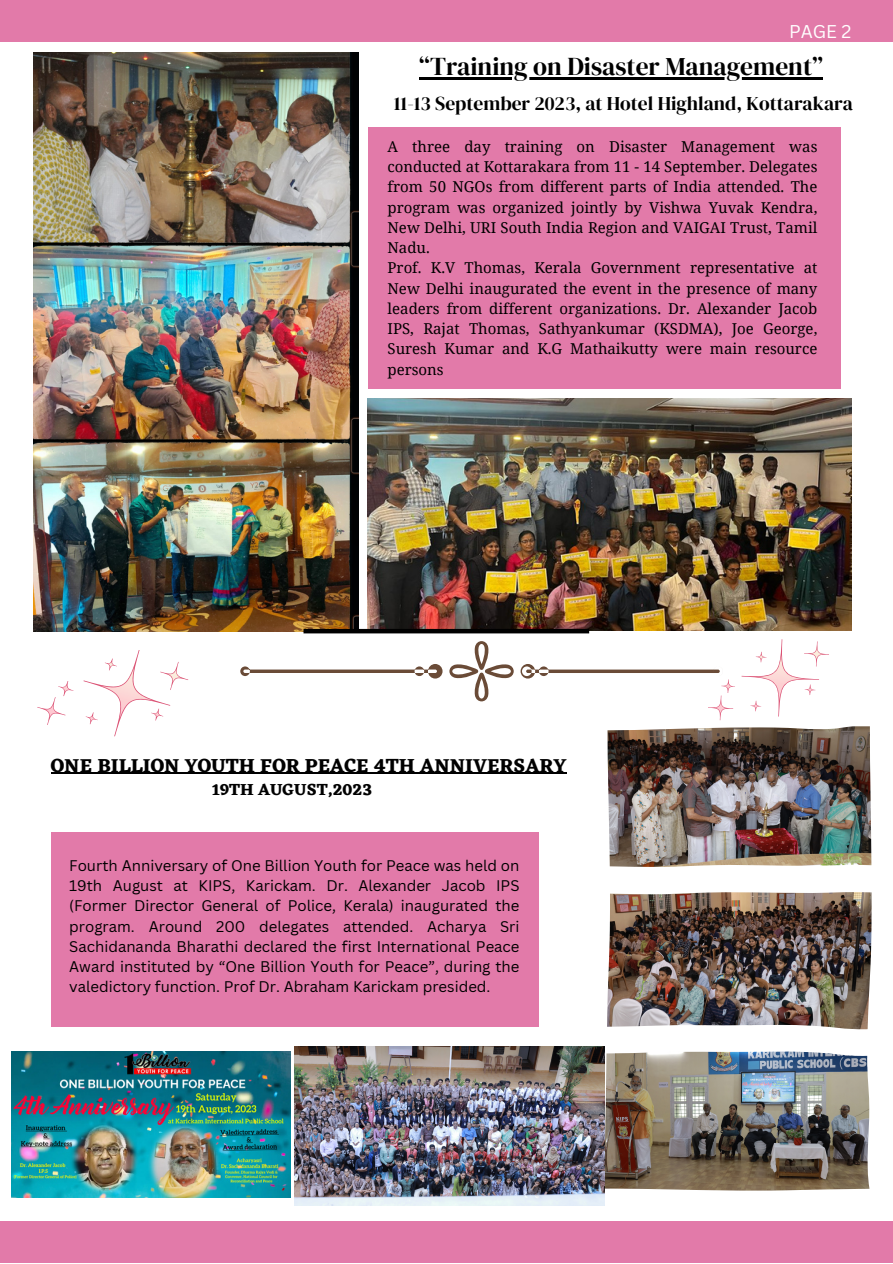
<style>
.page{position:relative;width:893px;height:1264px;background:#fff}
.page>*{position:absolute;margin:0;border:0;box-sizing:border-box;transform-origin:0 0}
.t1{font:25.5px "DM Serif Display";color:#000}
.t2{font:19.5px "DM Serif Display";color:#000}
.t3{font:700 19.5px "Eczar";color:#000}
.t4{font:18px "Canva Sans";color:#fff}
.t5{font:700 16.5px "Eczar";color:#000}
.t6{font:15px/20.2px "Noto Serif";color:#000;text-align:justify}
.t7{font:15px/20.2px "Canva Sans";color:#000;text-align:justify}
</style>
<div class="page">
<div style="left:0;top:0;width:892px;height:41px;background:#e27aa9"></div>
<div style="left:0;top:1220px;width:892px;height:42px;background:#e27aa9"></div>
<img style="left:368px;top:398px;width:483px;height:232px">
<img style="left:33px;top:52px;width:325px;height:579px">
<img style="left:11px;top:1051px;width:279px;height:146px">
<img style="left:607px;top:726px;width:264px;height:141px">
<img style="left:607px;top:892px;width:264px;height:137px">
<img style="left:605px;top:1051px;width:264px;height:139px">
<img style="left:294px;top:1046px;width:311px;height:159px">
<hr style="left:419px;top:77px;width:404px;height:2px;background:#000">
<div style="left:368px;top:127px;width:472px;height:261px;background:#e27aa9"></div>
<div style="left:51px;top:832px;width:487px;height:194px;background:#e27aa9"></div>
<hr style="left:303px;top:629px;width:286px;height:4px;background:#000">
<svg style="left:33px;top:627px;width:160px;height:110px"></svg>
<hr style="left:51px;top:772px;width:515px;height:2px;background:#000">
<svg style="left:240px;top:639px;width:589px;height:82px"></svg>
<p class="t4" style="left:789px;top:19px;width:64px">PAGE 2</p>
<p class="t1" style="left:419px;top:48px;width:405px">“Training on Disaster Management”</p>
<p class="t2" style="left:393px;top:89px;width:460px">11-13 September 2023, at Hotel Highland, Kottarakara</p>
<p class="t6" style="left:387px;top:136px;width:431px">A three day training on Disaster Management was conducted at Kottarakara from 11 - 14 September. Delegates from 50 NGOs from different parts of India attended. The program was organized jointly by Vishwa Yuvak Kendra, New Delhi, URI South India Region and VAIGAI Trust, Tamil Nadu.</p>
<p class="t6" style="left:387px;top:257px;width:431px">Prof. K.V Thomas, Kerala Government representative at New Delhi inaugurated the event in the presence of many leaders from different organizations. Dr. Alexander Jacob IPS, Rajat Thomas, Sathyankumar (KSDMA), Joe George, Suresh Kumar and K.G Mathaikutty were main resource persons</p>
<p class="t3" style="left:51px;top:753px;width:517px">ONE BILLION YOUTH FOR PEACE 4TH ANNIVERSARY</p>
<p class="t5" style="left:212px;top:779px;width:161px">19TH AUGUST,2023</p>
<p class="t7" style="left:69px;top:854px;width:452px">Fourth Anniversary of One Billion Youth for Peace was held on 19th August at KIPS, Karickam. Dr. Alexander Jacob IPS (Former Director General of Police, Kerala) inaugurated the program. Around 200 delegates attended. Acharya Sri Sachidananda Bharathi declared the first International Peace Award instituted by “One Billion Youth for Peace”, during the valedictory function. Prof Dr. Abraham Karickam presided.</p>
</div>
